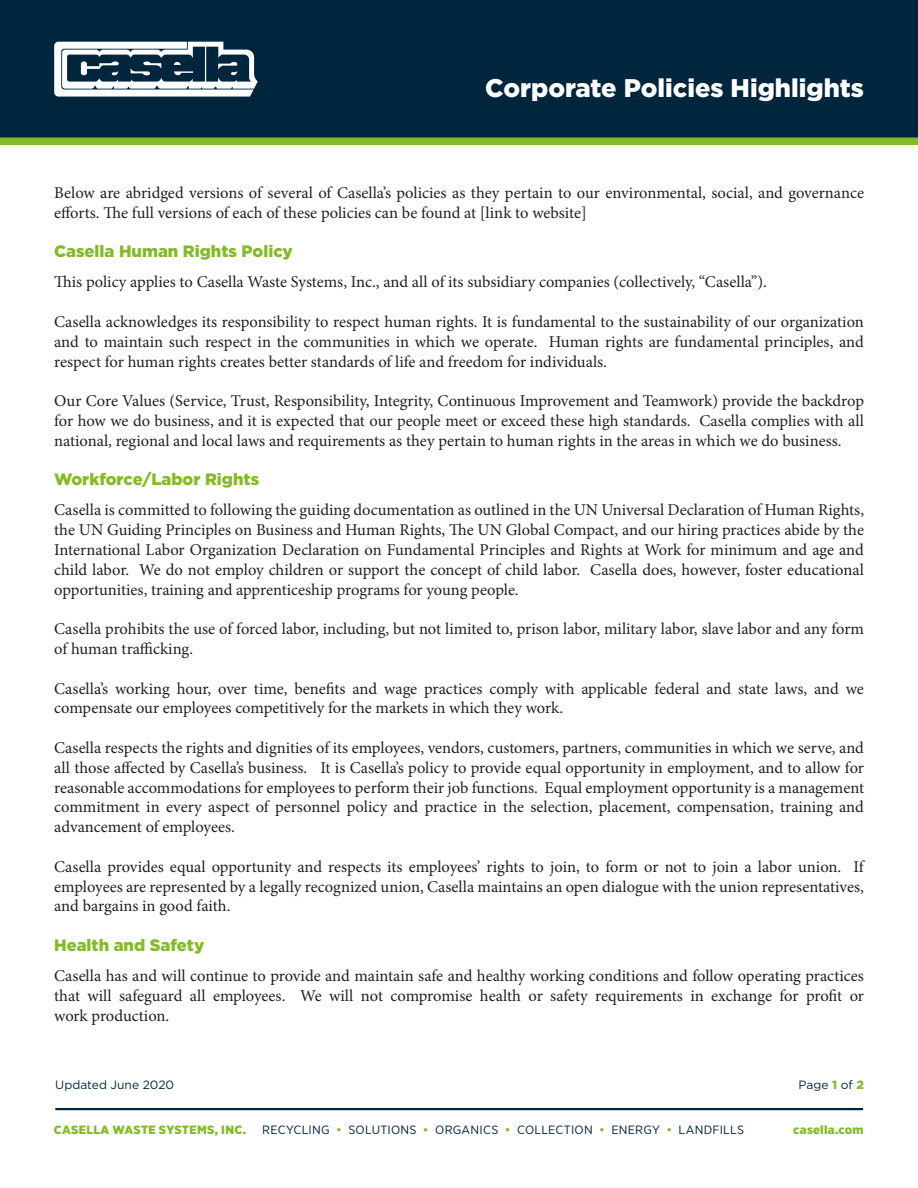
<style>
.page{position:relative;width:918px;height:1188px;background:#fff}
.page>*{position:absolute;margin:0;border:0;box-sizing:border-box;transform-origin:0 0}
.t1{font:900 25.5px "Gotham";color:#fff}
.t2{font:16.5px/19.8px "Minion Pro";letter-spacing:-.005em;color:#231f20;text-align:justify}
.t3{font:900 16.5px "Gotham";color:#82bb27}
.t4{font:12px "Gotham Narrow";letter-spacing:.02em;color:#00263e;scale:1.07 1}
.t5{font:900 12px "Gotham Narrow";letter-spacing:.02em;color:#82bb27;scale:1.07 1}
.t6{font:12px "Gotham";color:#00263e}
.t7{font:900 12px "Gotham Narrow";letter-spacing:.02em;color:#82bb27;scale:1.08 1}
.s1{font-weight:900;color:#82bb27}
.s2{font-weight:500;color:#82bb27}
</style>
<div class="page">
<div style="left:0;top:0;width:918px;height:138px;background:#00263e"></div>
<svg style="left:54px;top:42px;width:204px;height:55px"></svg>
<div style="left:0;top:137px;width:918px;height:8px;background:#82bb27"></div>
<hr style="left:55px;top:1108px;width:808px;height:2px;background:#00263e">
<h1 class="t1" style="left:485px;top:70px;width:380px">Corporate Policies Highlights</h1>
<p class="t2" style="left:54px;top:183px;width:811px">Below are abridged versions of several of Casella’s policies as they pertain to our environmental, social, and governance efforts. The full versions of each of these policies can be found at [link to website]</p>
<p class="t3" style="left:54px;top:240px;width:240px">Casella Human Rights Policy</p>
<p class="t2" style="left:54px;top:272px;width:714px">This policy applies to Casella Waste Systems, Inc., and all of its subsidiary companies (collectively, “Casella”).</p>
<p class="t2" style="left:54px;top:312px;width:811px">Casella acknowledges its responsibility to respect human rights. It is fundamental to the sustainability of our organization and to maintain such respect in the communities in which we operate. Human rights are fundamental principles, and respect for human rights creates better standards of life and freedom for individuals.</p>
<p class="t2" style="left:54px;top:391px;width:811px">Our Core Values (Service, Trust, Responsibility, Integrity, Continuous Improvement and Teamwork) provide the backdrop for how we do business, and it is expected that our people meet or exceed these high standards. Casella complies with all national, regional and local laws and requirements as they pertain to human rights in the areas in which we do business.</p>
<p class="t3" style="left:54px;top:468px;width:206px">Workforce/Labor Rights</p>
<p class="t2" style="left:54px;top:500px;width:811px">Casella is committed to following the guiding documentation as outlined in the UN Universal Declaration of Human Rights, the UN Guiding Principles on Business and Human Rights, The UN Global Compact, and our hiring practices abide by the International Labor Organization Declaration on Fundamental Principles and Rights at Work for minimum and age and child labor. We do not employ children or support the concept of child labor. Casella does, however, foster educational opportunities, training and apprenticeship programs for young people.</p>
<p class="t2" style="left:54px;top:619px;width:811px">Casella prohibits the use of forced labor, including, but not limited to, prison labor, military labor, slave labor and any form of human trafficking.</p>
<p class="t2" style="left:54px;top:678px;width:811px">Casella’s working hour, over time, benefits and wage practices comply with applicable federal and state laws, and we compensate our employees competitively for the markets in which they work.</p>
<p class="t2" style="left:54px;top:738px;width:811px">Casella respects the rights and dignities of its employees, vendors, customers, partners, communities in which we serve, and all those affected by Casella’s business. It is Casella’s policy to provide equal opportunity in employment, and to allow for reasonable accommodations for employees to perform their job functions. Equal employment opportunity is a management commitment in every aspect of personnel policy and practice in the selection, placement, compensation, training and advancement of employees.</p>
<p class="t2" style="left:54px;top:857px;width:811px">Casella provides equal opportunity and respects its employees’ rights to join, to form or not to join a labor union. If employees are represented by a legally recognized union, Casella maintains an open dialogue with the union representatives, and bargains in good faith.</p>
<p class="t3" style="left:54px;top:934px;width:152px">Health and Safety</p>
<p class="t2" style="left:54px;top:966px;width:811px">Casella has and will continue to provide and maintain safe and healthy working conditions and follow operating practices that will safeguard all employees. We will not compromise health or safety requirements in exchange for profit or work production.</p>
<p class="t6" style="left:55px;top:1077px;width:120px">Updated June 2020</p>
<p class="t6" style="left:799px;top:1077px;width:67px">Page <span class="s1">1</span> of <span class="s1">2</span></p>
<p class="t5" style="left:54px;top:1122px;width:181px">CASELLA WASTE SYSTEMS, INC.</p>
<p class="t4" style="left:262px;top:1123px;width:452px">RECYCLING <span class="s2">•</span> SOLUTIONS <span class="s2">•</span> ORGANICS <span class="s2">•</span> COLLECTION <span class="s2">•</span> ENERGY <span class="s2">•</span> LANDFILLS</p>
<p class="t7" style="left:793px;top:1122px;width:67px">casella.com</p>
</div>
